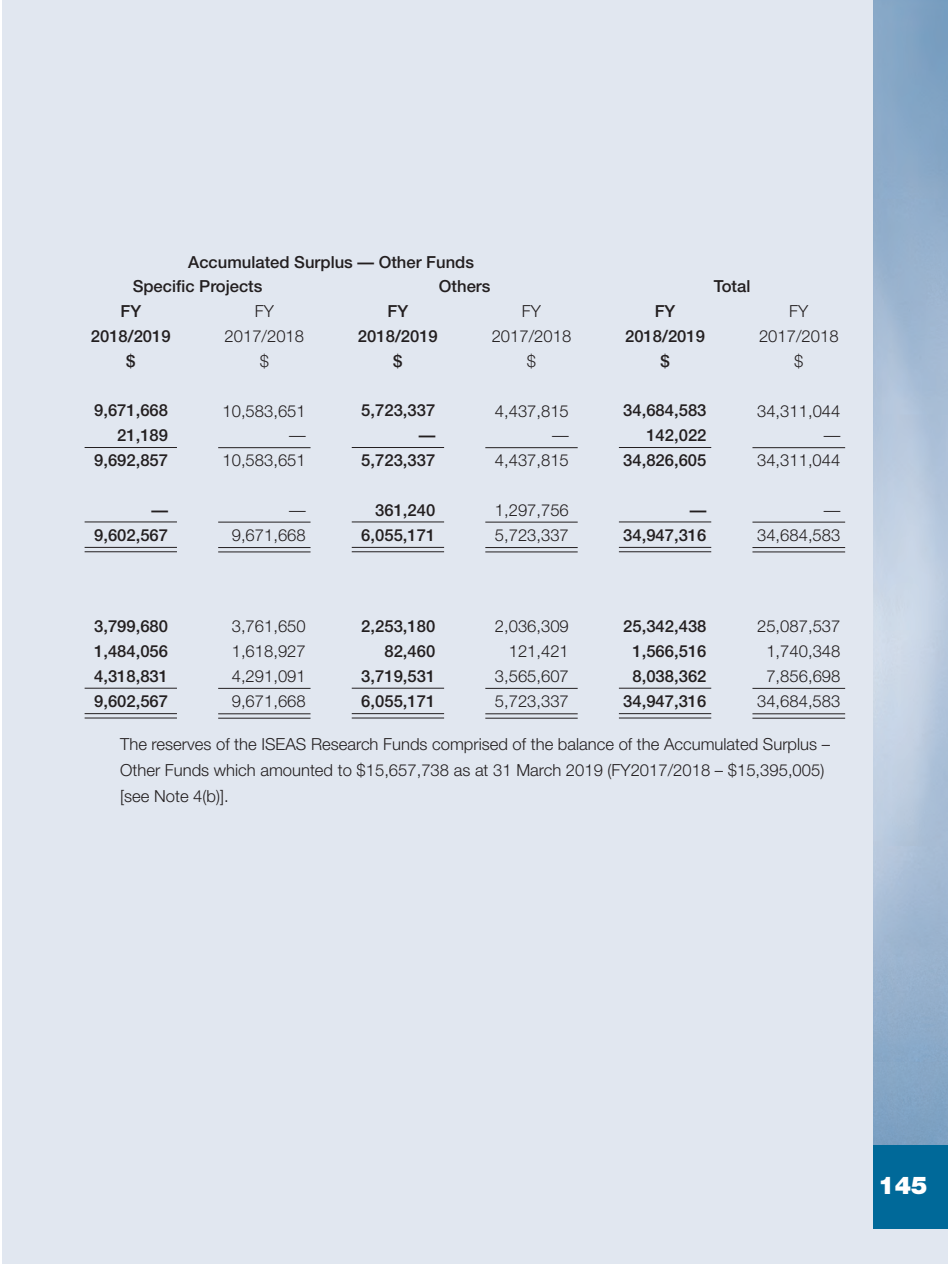
<style>
.page{position:relative;width:948px;height:1264px;background:#fff}
.page>*{position:absolute;margin:0;border:0;box-sizing:border-box;transform-origin:0 0}
.t1{font:900 24.5px "Helvetica Neue";color:#fff}
.Body_tab_2{font:300 16.62px/26.2px "Helvetica Neue";color:#231f20}
.t2{font:500 16.62px/24.8px "Helvetica Neue";color:#231f20}
</style>
<div class="page">
<div style="left:2px;top:0;width:945px;height:1263px;background:#e1e7f0"></div>
<div style="left:872px;top:1142px;width:75px;height:86px;background:#006999"></div>
<img style="left:872px;top:0;width:75px;height:1144px">
<hr style="left:85px;top:447px;width:92px;height:1px;background:#231f20">
<hr style="left:218px;top:447px;width:92px;height:1px;background:#231f20">
<hr style="left:351px;top:447px;width:93px;height:1px;background:#231f20">
<hr style="left:485px;top:447px;width:92px;height:1px;background:#231f20">
<hr style="left:618px;top:447px;width:93px;height:1px;background:#231f20">
<hr style="left:752px;top:447px;width:92px;height:1px;background:#231f20">
<hr style="left:85px;top:521px;width:92px;height:1px;background:#231f20">
<hr style="left:85px;top:547px;width:92px;height:1px;background:#231f20">
<hr style="left:85px;top:551px;width:92px;height:1px;background:#231f20">
<hr style="left:218px;top:521px;width:92px;height:1px;background:#231f20">
<hr style="left:218px;top:547px;width:92px;height:1px;background:#231f20">
<hr style="left:218px;top:551px;width:92px;height:1px;background:#231f20">
<hr style="left:351px;top:521px;width:93px;height:1px;background:#231f20">
<hr style="left:351px;top:547px;width:93px;height:1px;background:#231f20">
<hr style="left:351px;top:551px;width:93px;height:1px;background:#231f20">
<hr style="left:485px;top:521px;width:92px;height:1px;background:#231f20">
<hr style="left:485px;top:547px;width:92px;height:1px;background:#231f20">
<hr style="left:485px;top:551px;width:92px;height:1px;background:#231f20">
<hr style="left:618px;top:521px;width:93px;height:1px;background:#231f20">
<hr style="left:618px;top:547px;width:93px;height:1px;background:#231f20">
<hr style="left:618px;top:551px;width:93px;height:1px;background:#231f20">
<hr style="left:752px;top:521px;width:92px;height:1px;background:#231f20">
<hr style="left:752px;top:547px;width:92px;height:1px;background:#231f20">
<hr style="left:752px;top:551px;width:92px;height:1px;background:#231f20">
<hr style="left:85px;top:687px;width:92px;height:1px;background:#231f20">
<hr style="left:85px;top:713px;width:92px;height:1px;background:#231f20">
<hr style="left:85px;top:717px;width:92px;height:1px;background:#231f20">
<hr style="left:218px;top:688px;width:92px;height:1px;background:#231f20">
<hr style="left:218px;top:713px;width:92px;height:1px;background:#231f20">
<hr style="left:218px;top:717px;width:92px;height:1px;background:#231f20">
<hr style="left:351px;top:687px;width:93px;height:1px;background:#231f20">
<hr style="left:351px;top:713px;width:93px;height:1px;background:#231f20">
<hr style="left:351px;top:717px;width:93px;height:1px;background:#231f20">
<hr style="left:485px;top:688px;width:92px;height:1px;background:#231f20">
<hr style="left:485px;top:713px;width:92px;height:1px;background:#231f20">
<hr style="left:485px;top:717px;width:92px;height:1px;background:#231f20">
<hr style="left:618px;top:687px;width:93px;height:1px;background:#231f20">
<hr style="left:618px;top:713px;width:93px;height:1px;background:#231f20">
<hr style="left:618px;top:717px;width:93px;height:1px;background:#231f20">
<hr style="left:752px;top:688px;width:92px;height:1px;background:#231f20">
<hr style="left:752px;top:713px;width:92px;height:1px;background:#231f20">
<hr style="left:752px;top:717px;width:92px;height:1px;background:#231f20">
<svg style="left:942px;top:0;width:6px;height:2px"></svg>
<p class="t2" style="left:133px;top:249px;width:343px;text-indent:56px">Accumulated Surplus — Other Funds<br>Specific Projects</p>
<p class="t2" style="left:439px;top:274px;width:53px">Others</p>
<p class="t2" style="left:713px;top:274px;width:38px">Total</p>
<p class="t2" style="left:120px;top:299px;width:22px">FY</p>
<p class="Body_tab_2" style="left:255px;top:298px;width:21px">FY</p>
<p class="t2" style="left:387px;top:299px;width:22px">FY</p>
<p class="Body_tab_2" style="left:521px;top:298px;width:21px">FY</p>
<p class="t2" style="left:654px;top:299px;width:22px">FY</p>
<p class="Body_tab_2" style="left:788px;top:298px;width:21px">FY</p>
<p class="t2" style="left:91px;top:323px;width:81px">2018/2019</p>
<p class="Body_tab_2" style="left:224px;top:323px;width:81px">2017/2018</p>
<p class="t2" style="left:358px;top:323px;width:81px">2018/2019</p>
<p class="Body_tab_2" style="left:491px;top:323px;width:81px">2017/2018</p>
<p class="t2" style="left:625px;top:323px;width:81px">2018/2019</p>
<p class="Body_tab_2" style="left:758px;top:323px;width:81px">2017/2018</p>
<p class="t2" style="left:126px;top:348px;width:11px">$</p>
<p class="Body_tab_2" style="left:259px;top:347px;width:11px">$</p>
<p class="t2" style="left:393px;top:348px;width:11px">$</p>
<p class="Body_tab_2" style="left:526px;top:347px;width:11px">$</p>
<p class="t2" style="left:660px;top:348px;width:11px">$</p>
<p class="Body_tab_2" style="left:793px;top:347px;width:11px">$</p>
<p class="t2" style="left:94px;top:398px;width:75px">9,671,668</p>
<p class="Body_tab_2" style="left:222px;top:397px;width:85px">10,583,651</p>
<p class="t2" style="left:361px;top:398px;width:75px">5,723,337</p>
<p class="Body_tab_2" style="left:494px;top:397px;width:75px">4,437,815</p>
<p class="t2" style="left:623px;top:398px;width:85px">34,684,583</p>
<p class="Body_tab_2" style="left:756px;top:397px;width:85px">34,311,044</p>
<p class="t2" style="left:117px;top:423px;width:52px">21,189</p>
<p class="Body_tab_2" style="left:289px;top:422px;width:18px">—</p>
<p class="t2" style="left:418px;top:423px;width:18px">—</p>
<p class="Body_tab_2" style="left:552px;top:422px;width:18px">—</p>
<p class="t2" style="left:646px;top:423px;width:62px">142,022</p>
<p class="Body_tab_2" style="left:823px;top:422px;width:18px">—</p>
<p class="t2" style="left:94px;top:447px;width:75px">9,692,857</p>
<p class="Body_tab_2" style="left:222px;top:447px;width:85px">10,583,651</p>
<p class="t2" style="left:361px;top:447px;width:75px">5,723,337</p>
<p class="Body_tab_2" style="left:494px;top:447px;width:75px">4,437,815</p>
<p class="t2" style="left:623px;top:447px;width:85px">34,826,605</p>
<p class="Body_tab_2" style="left:756px;top:447px;width:85px">34,311,044</p>
<p class="t2" style="left:151px;top:497px;width:18px">—</p>
<p class="Body_tab_2" style="left:289px;top:496px;width:18px">—</p>
<p class="t2" style="left:375px;top:497px;width:62px">361,240</p>
<p class="Body_tab_2" style="left:494px;top:496px;width:75px">1,297,756</p>
<p class="t2" style="left:689px;top:497px;width:18px">—</p>
<p class="Body_tab_2" style="left:823px;top:496px;width:18px">—</p>
<p class="t2" style="left:94px;top:522px;width:75px">9,602,567</p>
<p class="Body_tab_2" style="left:232px;top:521px;width:75px">9,671,668</p>
<p class="t2" style="left:361px;top:522px;width:75px">6,055,171</p>
<p class="Body_tab_2" style="left:494px;top:521px;width:75px">5,723,337</p>
<p class="t2" style="left:623px;top:522px;width:85px">34,947,316</p>
<p class="Body_tab_2" style="left:756px;top:521px;width:85px">34,684,583</p>
<p class="t2" style="left:94px;top:614px;width:75px">3,799,680</p>
<p class="Body_tab_2" style="left:232px;top:613px;width:75px">3,761,650</p>
<p class="t2" style="left:361px;top:614px;width:75px">2,253,180</p>
<p class="Body_tab_2" style="left:494px;top:613px;width:75px">2,036,309</p>
<p class="t2" style="left:623px;top:614px;width:85px">25,342,438</p>
<p class="Body_tab_2" style="left:756px;top:613px;width:85px">25,087,537</p>
<p class="t2" style="left:94px;top:638px;width:75px">1,484,056</p>
<p class="Body_tab_2" style="left:232px;top:638px;width:75px">1,618,927</p>
<p class="t2" style="left:384px;top:638px;width:52px">82,460</p>
<p class="Body_tab_2" style="left:508px;top:638px;width:62px">121,421</p>
<p class="t2" style="left:632px;top:638px;width:75px">1,566,516</p>
<p class="Body_tab_2" style="left:766px;top:638px;width:75px">1,740,348</p>
<p class="t2" style="left:94px;top:663px;width:75px">4,318,831</p>
<p class="Body_tab_2" style="left:232px;top:662px;width:75px">4,291,091</p>
<p class="t2" style="left:361px;top:663px;width:75px">3,719,531</p>
<p class="Body_tab_2" style="left:494px;top:662px;width:75px">3,565,607</p>
<p class="t2" style="left:632px;top:663px;width:75px">8,038,362</p>
<p class="Body_tab_2" style="left:766px;top:662px;width:75px">7,856,698</p>
<p class="t2" style="left:94px;top:688px;width:75px">9,602,567</p>
<p class="Body_tab_2" style="left:232px;top:687px;width:75px">9,671,668</p>
<p class="t2" style="left:361px;top:688px;width:75px">6,055,171</p>
<p class="Body_tab_2" style="left:494px;top:687px;width:75px">5,723,337</p>
<p class="t2" style="left:623px;top:688px;width:85px">34,947,316</p>
<p class="Body_tab_2" style="left:756px;top:687px;width:85px">34,684,583</p>
<p class="Body_tab_2" style="left:120px;top:730px;width:711px">The reserves of the ISEAS Research Funds comprised of the balance of the Accumulated Surplus –<br>Other Funds which amounted to $15,657,738 as at 31 March 2019 (FY2017/2018 – $15,395,005) [see Note 4(b)].</p>
<h1 class="t1" style="left:877px;top:1170px;width:51px">145</h1>
</div>
